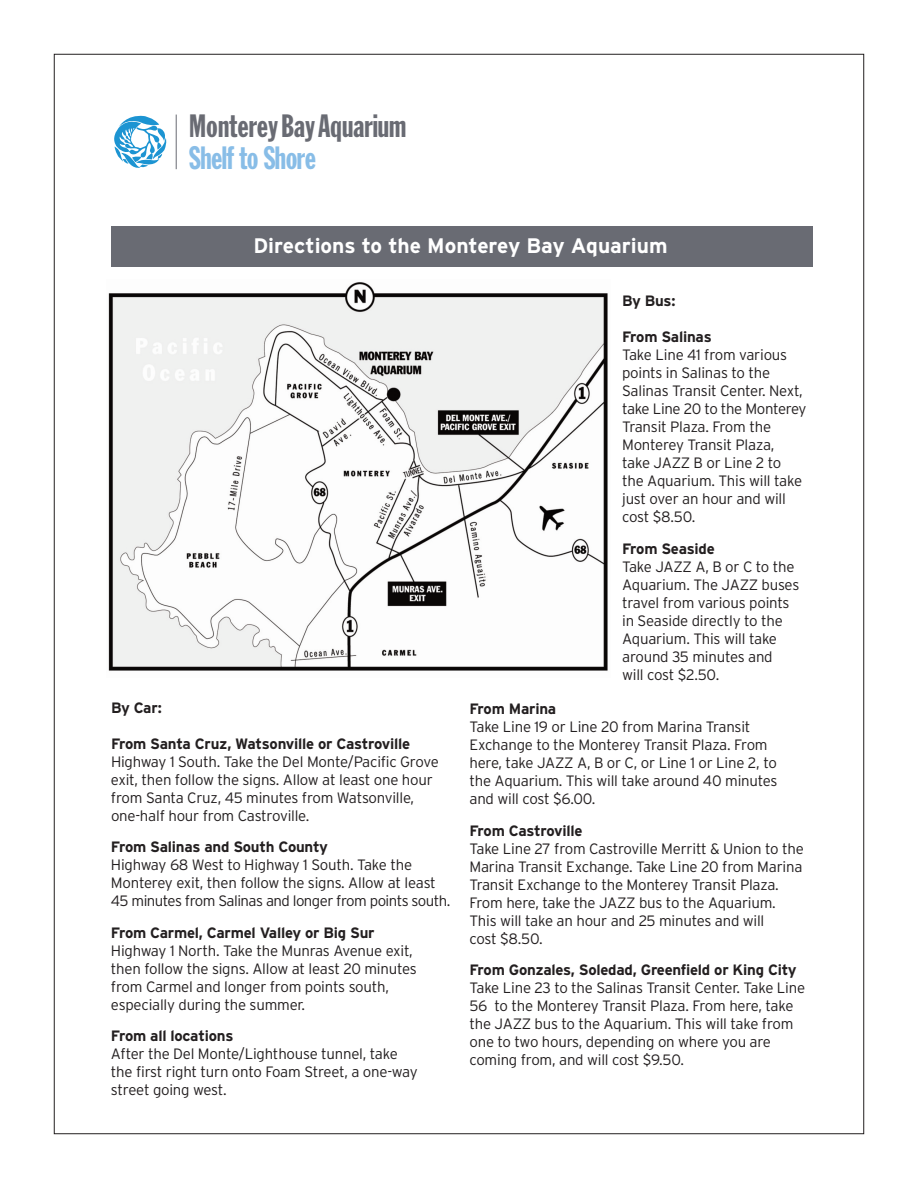
<style>
.page{position:relative;width:918px;height:1188px;background:#fff}
.page>*{position:absolute;margin:0;border:0;box-sizing:border-box;transform-origin:0 0}
.t1{font:31.8px "Franklin Gothic Extra Cond";color:#696b73}
.t2{font:31.8px "Franklin Gothic Extra Cond";letter-spacing:-.015em;color:#88bde7}
.t3{font:700 21px "Interstate";color:#fff}
.t4{font:300 15px/18px "Interstate";letter-spacing:-.015em;color:#231f20}
.t5{font:700 15px "Interstate";letter-spacing:-.015em;color:#231f20}
.t6{font:300 15px/18px "Interstate";letter-spacing:-.035em;color:#231f20}
</style>
<div class="page">
<div style="left:111px;top:226px;width:702px;height:41px;background:#696b73"></div>
<svg style="left:114px;top:116px;width:52px;height:52px"></svg>
<hr style="left:176px;top:115px;width:1px;height:54px;background:#696b73">
<img style="left:108px;top:282px;width:500px;height:389px">
<h1 class="t1" style="left:189px;top:115px;width:219px">MontereyBayAquarium</h1>
<h1 class="t2" style="left:189px;top:146px;width:128px">Shelf to Shore</h1>
<h2 class="t3" style="left:253px;top:234px;width:416px">Directions to the Monterey Bay Aquarium</h2>
<p class="t5" style="left:111px;top:699px;width:52px">By Car:</p>
<p class="t5" style="left:111px;top:735px;width:301px">From Santa Cruz, Watsonville or Castroville</p>
<p class="t4" style="left:111px;top:752px;width:329px">Highway 1 South. Take the Del Monte/Pacific Grove exit, then follow the signs. Allow at least one hour from Santa Cruz, 45 minutes from Watsonville, one-half hour from Castroville.</p>
<p class="t5" style="left:111px;top:838px;width:219px">From Salinas and South County</p>
<p class="t6" style="left:111px;top:856px;width:341px">Highway 68 West to Highway 1 South. Take the<br>Monterey exit, then follow the signs. Allow at least<br>45 minutes from Salinas and longer from points south.</p>
<p class="t5" style="left:111px;top:924px;width:265px">From Carmel, Carmel Valley or Big Sur</p>
<p class="t4" style="left:111px;top:941px;width:307px">Highway 1 North. Take the Munras Avenue exit, then follow the signs. Allow at least 20 minutes from Carmel and longer from points south, especially during the summer.</p>
<p class="t5" style="left:111px;top:1027px;width:124px">From all locations</p>
<p class="t4" style="left:111px;top:1045px;width:308px">After the Del Monte/Lighthouse tunnel, take the first right turn onto Foam Street, a one-way street going west.</p>
<p class="t5" style="left:622px;top:292px;width:55px">By Bus:</p>
<p class="t5" style="left:622px;top:328px;width:91px">From Salinas</p>
<p class="t4" style="left:622px;top:346px;width:186px">Take Line 41 from various points in Salinas to the<br>Salinas Transit Center. Next, take Line 20 to the Monterey<br>Transit Plaza. From the<br>Monterey Transit Plaza,<br>take JAZZ B or Line 2 to the Aquarium. This will take just over an hour and will cost $8.50.</p>
<p class="t5" style="left:622px;top:540px;width:94px">From Seaside</p>
<p class="t4" style="left:622px;top:557px;width:179px">Take JAZZ A, B or C to the<br>Aquarium. The JAZZ buses travel from various points in Seaside directly to the<br>Aquarium. This will take around 35 minutes and<br>will cost $2.50.</p>
<p class="t5" style="left:469px;top:700px;width:88px">From Marina</p>
<p class="t4" style="left:469px;top:718px;width:310px">Take Line 19 or Line 20 from Marina Transit Exchange to the Monterey Transit Plaza. From here, take JAZZ A, B or C, or Line 1 or Line 2, to the Aquarium. This will take around 40 minutes and will cost $6.00.</p>
<p class="t5" style="left:469px;top:822px;width:115px">From Castroville</p>
<p class="t4" style="left:469px;top:839px;width:336px">Take Line 27 from Castroville Merritt &amp; Union to the Marina Transit Exchange. Take Line 20 from Marina Transit Exchange to the Monterey Transit Plaza.<br>From here, take the JAZZ bus to the Aquarium.<br>This will take an hour and 25 minutes and will<br>cost $8.50.</p>
<p class="t5" style="left:469px;top:961px;width:329px">From Gonzales, Soledad, Greenfield or King City</p>
<p class="t4" style="left:469px;top:979px;width:337px">Take Line 23 to the Salinas Transit Center. Take Line 56 to the Monterey Transit Plaza. From here, take the JAZZ bus to the Aquarium. This will take from one to two hours, depending on where you are coming from, and will cost $9.50.</p>
</div>
